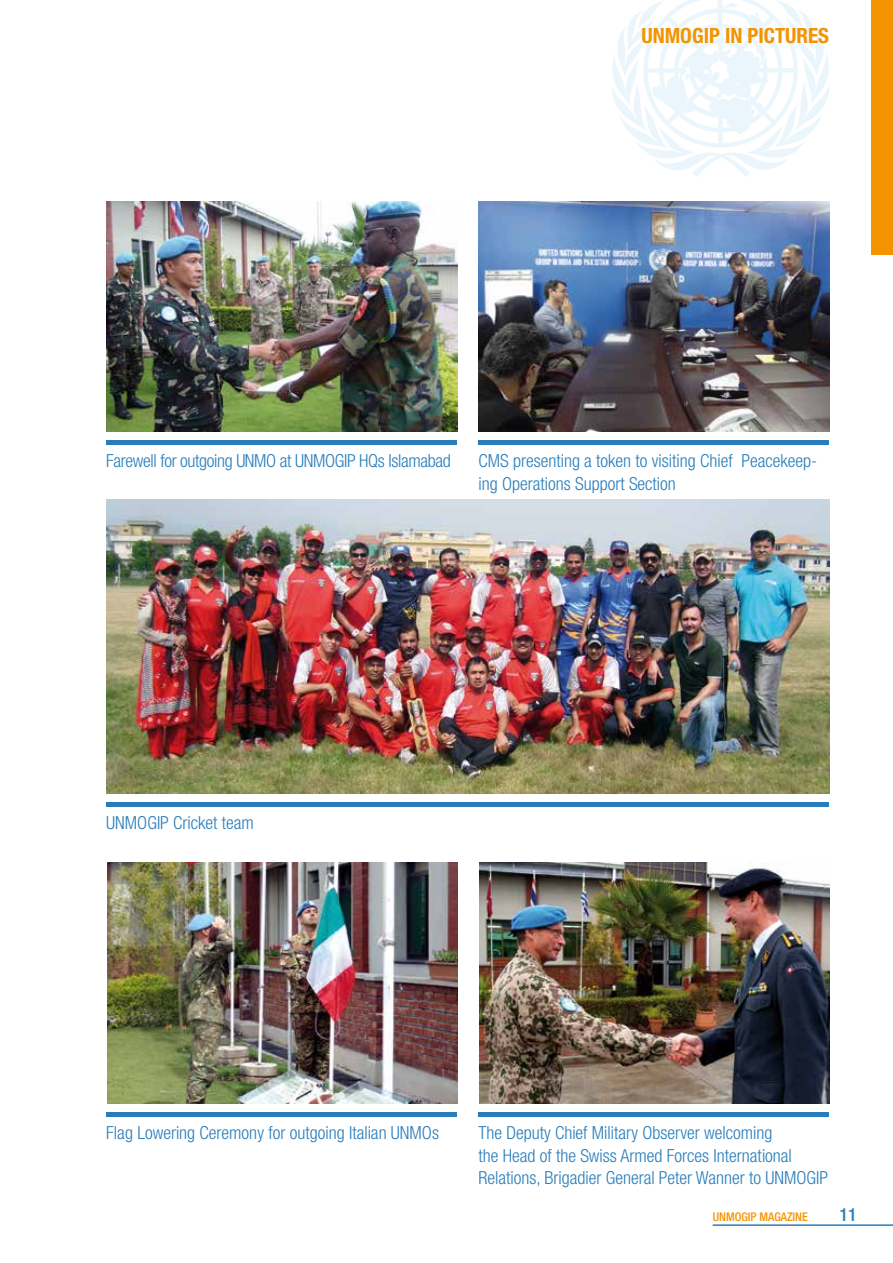
<style>
.page{position:relative;width:893px;height:1263px;background:#fff}
.page>*{position:absolute;margin:0;border:0;box-sizing:border-box;transform-origin:0 0}
.t1{font:700 condensed 21px "Helvetica Neue";color:#f39400}
.t2{font:300 condensed 18px/22.5px "Helvetica Neue";color:#287ebb}
.t3{font:300 condensed 18px "Helvetica Neue";letter-spacing:-.02em;color:#287ebb}
.t4{font:500 condensed 18px "Helvetica Neue";color:#287ebb}
.t5{font:500 condensed 12px "Helvetica Neue";color:#f39400}
</style>
<div class="page">
<hr style="left:713px;top:1224px;width:180px;height:2px;background:#287ebb">
<svg style="left:612px;top:0;width:217px;height:177px"></svg>
<img style="left:106px;top:500px;width:723px;height:294px">
<div style="left:872px;top:0;width:21px;height:254px;background:#f39400"></div>
<hr style="left:106px;top:440px;width:350px;height:4px;background:#287ebb">
<hr style="left:478px;top:440px;width:350px;height:4px;background:#287ebb">
<hr style="left:106px;top:802px;width:723px;height:4px;background:#287ebb">
<hr style="left:106px;top:1112px;width:350px;height:4px;background:#287ebb">
<hr style="left:478px;top:1112px;width:350px;height:4px;background:#287ebb">
<img style="left:106px;top:201px;width:351px;height:230px">
<img style="left:478px;top:201px;width:351px;height:230px">
<img style="left:107px;top:863px;width:350px;height:240px">
<img style="left:479px;top:863px;width:350px;height:240px">
<p class="t1" style="left:641px;top:23px;width:189px">UNMOGIP IN PICTURES</p>
<p class="t3" style="left:106px;top:450px;width:346px">Farewell for outgoing UNMO at UNMOGIP HQs Islamabad</p>
<p class="t2" style="left:478px;top:449px;width:340px">CMS presenting a token to visiting Chief Peacekeep&shy;ing Operations Support Section</p>
<p class="t2" style="left:106px;top:811px;width:149px">UNMOGIP Cricket team</p>
<p class="t2" style="left:106px;top:1121px;width:334px">Flag Lowering Ceremony for outgoing Italian UNMOs</p>
<p class="t2" style="left:478px;top:1121px;width:351px">The Deputy Chief Military Observer welcoming<br>the Head of the Swiss Armed Forces International<br>Relations, Brigadier General Peter Wanner to UNMOGIP</p>
<p class="t5" style="left:713px;top:1210px;width:97px">UNMOGIP MAGAZINE</p>
<p class="t4" style="left:839px;top:1204px;width:19px">11</p>
</div>
